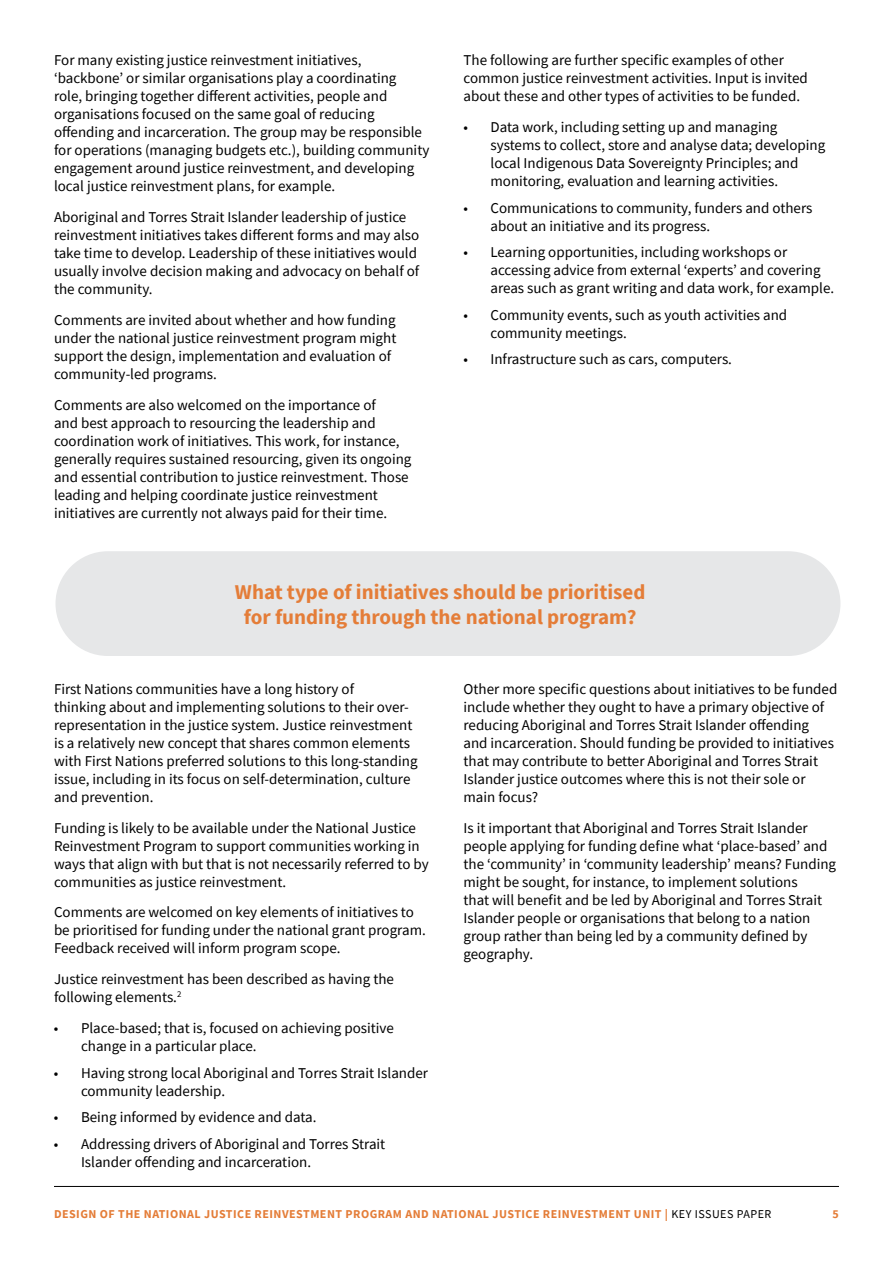
<style>
.page{position:relative;width:893px;height:1263px;background:#fff}
.page>*{position:absolute;margin:0;border:0;box-sizing:border-box;transform-origin:0 0}
.t1{font:700 21px/25.2px "Source Sans Pro";color:#e47d38;text-align:center}
.t2{font:15px/18px "Source Sans Pro";color:#000}
.t3{font:700 12px "Source Sans Pro";letter-spacing:.04em;color:#e47d38}
.s1{font-weight:400;color:#000}
</style>
<div class="page">
<hr style="left:54px;top:1186px;width:785px;height:1px;background:#000">
<div style="left:56px;top:551px;width:784px;height:105px;background:#e6e7e8;border-radius:52px"></div>
<p class="t2" style="left:54px;top:51px;width:377px">For many existing justice reinvestment initiatives, ‘backbone’ or similar organisations play a coordinating<br>role, bringing together different activities, people and organisations focused on the same goal of reducing offending and incarceration. The group may be responsible for operations (managing budgets etc.), building community engagement around justice reinvestment, and developing local justice reinvestment plans, for example.</p>
<p class="t2" style="left:54px;top:208px;width:367px">Aboriginal and Torres Strait Islander leadership of justice reinvestment initiatives takes different forms and may also take time to develop. Leadership of these initiatives would usually involve decision making and advocacy on behalf of the community.</p>
<p class="t2" style="left:54px;top:311px;width:344px">Comments are invited about whether and how funding under the national justice reinvestment program might support the design, implementation and evaluation of community-led programs.</p>
<p class="t2" style="left:54px;top:395px;width:359px">Comments are also welcomed on the importance of<br>and best approach to resourcing the leadership and coordination work of initiatives. This work, for instance, generally requires sustained resourcing, given its ongoing and essential contribution to justice reinvestment. Those leading and helping coordinate justice reinvestment initiatives are currently not always paid for their time.</p>
<p class="t2" style="left:463px;top:51px;width:346px">The following are further specific examples of other common justice reinvestment activities. Input is invited about these and other types of activities to be funded.</p>
<p class="t2" style="left:490px;top:118px;width:336px;text-indent:-27px">• Data work, including setting up and managing systems to collect, store and analyse data; developing local Indigenous Data Sovereignty Principles; and monitoring, evaluation and learning activities.</p>
<p class="t2" style="left:490px;top:198px;width:323px;text-indent:-27px">• Communications to community, funders and others about an initiative and its progress.</p>
<p class="t2" style="left:490px;top:243px;width:345px;text-indent:-27px">• Learning opportunities, including workshops or accessing advice from external ‘experts’ and covering areas such as grant writing and data work, for example.</p>
<p class="t2" style="left:490px;top:305px;width:298px;text-indent:-27px">• Community events, such as youth activities and community meetings.</p>
<p class="t2" style="left:463px;top:350px;width:270px">• Infrastructure such as cars, computers.</p>
<h1 class="t1" style="left:235px;top:579px;width:412px">What type of initiatives should be prioritised for funding through the national program?</h1>
<p class="t2" style="left:54px;top:680px;width:365px">First Nations communities have a long history of<br>thinking about and implementing solutions to their over&shy;representation in the justice system. Justice reinvestment is a relatively new concept that shares common elements with First Nations preferred solutions to this long-standing issue, including in its focus on self-determination, culture and prevention.</p>
<p class="t2" style="left:54px;top:819px;width:376px">Funding is likely to be available under the National Justice Reinvestment Program to support communities working in ways that align with but that is not necessarily referred to by communities as justice reinvestment.</p>
<p class="t2" style="left:54px;top:903px;width:373px">Comments are welcomed on key elements of initiatives to be prioritised for funding under the national grant program.<br>Feedback received will inform program scope.</p>
<p class="t2" style="left:54px;top:970px;width:341px">Justice reinvestment has been described as having the following elements.<sup>2</sup></p>
<p class="t2" style="left:81px;top:1019px;width:314px;text-indent:-27px">• Place-based; that is, focused on achieving positive change in a particular place.</p>
<p class="t2" style="left:81px;top:1063px;width:349px;text-indent:-27px">• Having strong local Aboriginal and Torres Strait Islander community leadership.</p>
<p class="t2" style="left:54px;top:1108px;width:264px">• Being informed by evidence and data.</p>
<p class="t2" style="left:81px;top:1134px;width:306px;text-indent:-27px">• Addressing drivers of Aboriginal and Torres Strait<br>Islander offending and incarceration.</p>
<p class="t2" style="left:463px;top:680px;width:375px">Other more specific questions about initiatives to be funded include whether they ought to have a primary objective of reducing Aboriginal and Torres Strait Islander offending<br>and incarceration. Should funding be provided to initiatives that may contribute to better Aboriginal and Torres Strait Islander justice outcomes where this is not their sole or main focus?</p>
<p class="t2" style="left:463px;top:819px;width:374px">Is it important that Aboriginal and Torres Strait Islander people applying for funding define what ‘place-based’ and the ‘community’ in ‘community leadership’ means? Funding might be sought, for instance, to implement solutions<br>that will benefit and be led by Aboriginal and Torres Strait Islander people or organisations that belong to a nation group rather than being led by a community defined by geography.</p>
<p class="t3" style="left:54px;top:1206px;width:719px">DESIGN OF THE NATIONAL JUSTICE REINVESTMENT PROGRAM AND NATIONAL JUSTICE REINVESTMENT UNIT | <span class="s1">KEY ISSUES PAPER</span></p>
<p class="t3" style="left:833px;top:1206px;width:8px">5</p>
</div>
